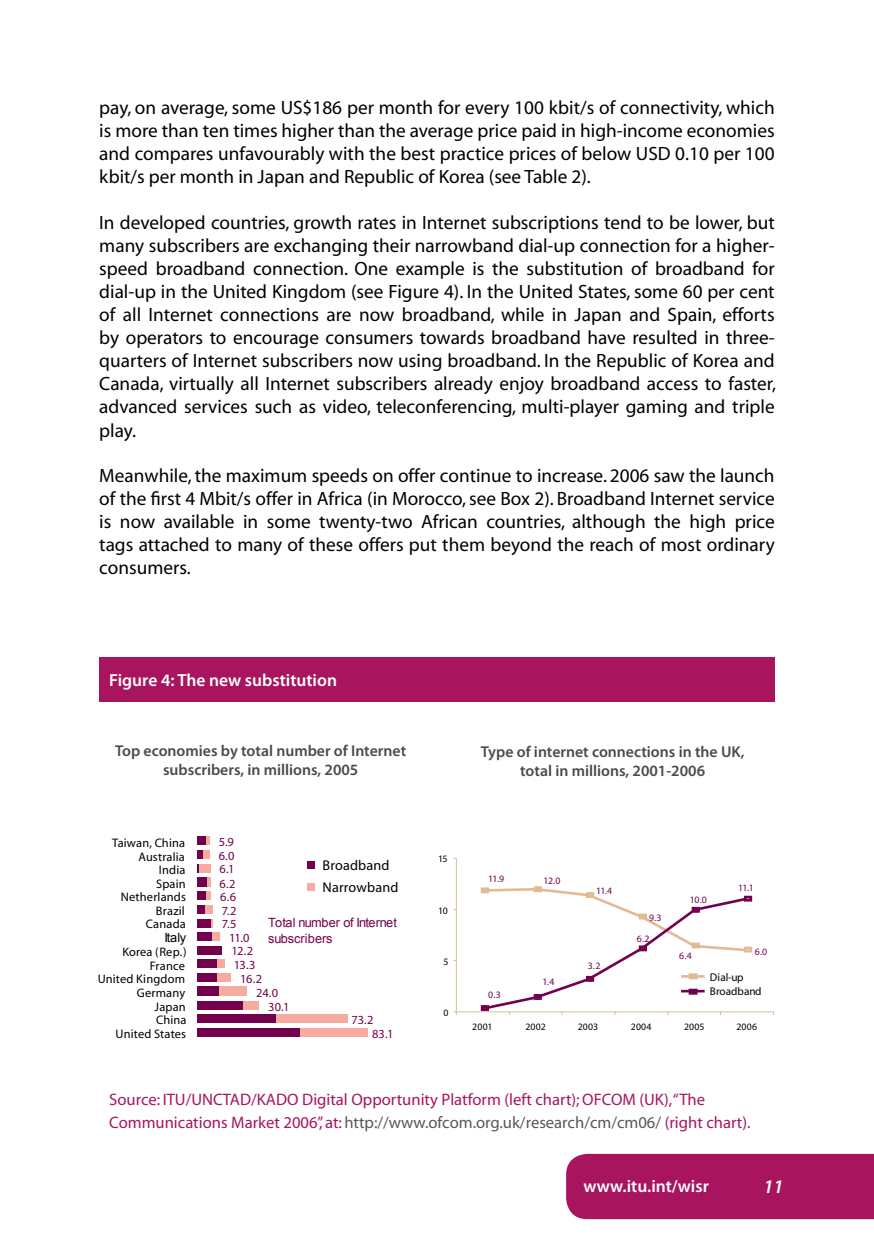
<style>
.page{position:relative;width:874px;height:1241px;background:#fff}
.page>*{position:absolute;margin:0;border:0;box-sizing:border-box;transform-origin:0 0}
.t1{font:19.25px/23.1px "Myriad";color:#000;text-align:justify}
.t2{font:italic 600 19.25px "Myriad Pro";color:#fff}
.t3{font:600 17.5px "Myriad Pro";color:#fff}
.t4{font:16.62px/22.8px "Myriad";color:#a8145e}
.t5{font:600 15.75px/18.9px "Myriad Pro";color:#4b4b4d;text-align:center}
.t6{font:14.17px/22.4px "Myriad";letter-spacing:.01em;color:#000}
.t7{font:12.78px/15.9px "Arial";letter-spacing:-.015em;color:#73004d}
.t8{font:12.78px "Arial";letter-spacing:-.03em;color:#000}
.t9{font:12.42px "Myriad";letter-spacing:.015em;color:#000}
.t10{font:12.42px "Myriad";letter-spacing:-.025em;color:#73004d}
.t11{font:11.2px/14.7px "Myriad";letter-spacing:.005em;color:#000}
.t12{font:9.8px "Myriad";letter-spacing:-.08em;color:#73004d}
.t13{font:9.8px "Myriad";color:#000}
.s1{color:#58585a}
</style>
<div class="page">
<div style="left:566px;top:1153px;width:307px;height:65px;background:#a8145e"></div>
<div style="left:197px;top:1027px;width:103px;height:9px;background:#73004d"></div>
<div style="left:197px;top:1014px;width:79px;height:9px;background:#73004d"></div>
<div style="left:197px;top:1000px;width:46px;height:9px;background:#73004d"></div>
<div style="left:197px;top:986px;width:23px;height:9px;background:#73004d"></div>
<div style="left:197px;top:972px;width:20px;height:9px;background:#73004d"></div>
<div style="left:197px;top:959px;width:19px;height:9px;background:#73004d"></div>
<div style="left:197px;top:945px;width:25px;height:9px;background:#73004d"></div>
<div style="left:197px;top:932px;width:15px;height:8px;background:#73004d"></div>
<div style="left:197px;top:918px;width:14px;height:9px;background:#73004d"></div>
<div style="left:197px;top:905px;width:8px;height:8px;background:#73004d"></div>
<div style="left:197px;top:891px;width:9px;height:9px;background:#73004d"></div>
<div style="left:197px;top:877px;width:10px;height:9px;background:#73004d"></div>
<svg style="left:197px;top:864px;width:2px;height:8px"></svg>
<div style="left:197px;top:849px;width:6px;height:9px;background:#73004d"></div>
<div style="left:197px;top:836px;width:9px;height:9px;background:#73004d"></div>
<div style="left:300px;top:1027px;width:68px;height:9px;background:#f5ab9e"></div>
<div style="left:276px;top:1014px;width:71px;height:9px;background:#f5ab9e"></div>
<div style="left:243px;top:1000px;width:16px;height:9px;background:#f5ab9e"></div>
<div style="left:220px;top:986px;width:27px;height:9px;background:#f5ab9e"></div>
<div style="left:217px;top:972px;width:14px;height:9px;background:#f5ab9e"></div>
<div style="left:216px;top:959px;width:8px;height:9px;background:#f5ab9e"></div>
<div style="left:212px;top:932px;width:8px;height:8px;background:#f5ab9e"></div>
<div style="left:205px;top:905px;width:7px;height:8px;background:#f5ab9e"></div>
<div style="left:206px;top:891px;width:5px;height:9px;background:#f5ab9e"></div>
<svg style="left:207px;top:877px;width:3px;height:9px"></svg>
<div style="left:199px;top:863px;width:11px;height:9px;background:#f5ab9e"></div>
<div style="left:203px;top:849px;width:6px;height:9px;background:#f5ab9e"></div>
<svg style="left:206px;top:836px;width:3px;height:9px"></svg>
<div style="left:308px;top:861px;width:7px;height:7px;background:#73004d"></div>
<div style="left:308px;top:883px;width:7px;height:7px;background:#f5ab9e"></div>
<div style="left:99px;top:656px;width:675px;height:45px;background:#a8145e"></div>
<hr style="left:455px;top:858px;width:1px;height:153px;background:#d6bf9c">
<hr style="left:456px;top:1011px;width:317px;height:1px;background:#d6bf9c">
<svg style="left:479px;top:886px;width:270px;height:128px"></svg>
<div style="left:480px;top:887px;width:8px;height:6px;border:5px solid #e3ba94"></div>
<div style="left:533px;top:886px;width:8px;height:6px;border:5px solid #e3ba94"></div>
<div style="left:585px;top:892px;width:9px;height:5px;border:5px solid #e3ba94"></div>
<div style="left:638px;top:913px;width:8px;height:6px;border:5px solid #e3ba94"></div>
<div style="left:691px;top:942px;width:8px;height:6px;border:5px solid #e3ba94"></div>
<div style="left:743px;top:946px;width:8px;height:6px;border:5px solid #e3ba94"></div>
<div style="left:480px;top:1004px;width:8px;height:6px;border:5px solid #73004d"></div>
<div style="left:533px;top:993px;width:8px;height:6px;border:5px solid #73004d"></div>
<div style="left:585px;top:975px;width:9px;height:6px;border:5px solid #73004d"></div>
<div style="left:638px;top:945px;width:8px;height:6px;border:5px solid #73004d"></div>
<div style="left:691px;top:906px;width:8px;height:6px;border:5px solid #73004d"></div>
<div style="left:743px;top:895px;width:8px;height:6px;border:5px solid #73004d"></div>
<hr style="left:680px;top:974px;width:24px;height:3px;background:#e3ba94">
<div style="left:688px;top:973px;width:9px;height:6px;border:5px solid #e3ba94"></div>
<hr style="left:680px;top:989px;width:24px;height:3px;background:#73004d">
<div style="left:688px;top:988px;width:9px;height:6px;border:5px solid #73004d"></div>
<p class="t1" style="left:99px;top:97px;width:676px">pay, on average, some US$186 per month for every 100 kbit/s of connectivity, which is more than ten times higher than the average price paid in high-income economies and compares unfavourably with the best practice prices of below USD 0.10 per 100 kbit/s per month in Japan and Republic of Korea (see Table 2).</p>
<p class="t1" style="left:99px;top:211px;width:677px">In developed countries, growth rates in Internet subscriptions tend to be lower, but many subscribers are exchanging their narrowband dial-up connection for a higher&shy;speed broadband connection. One example is the substitution of broadband for dial-up in the United Kingdom (see Figure 4). In the United States, some 60 per cent of all Internet connections are now broadband, while in Japan and Spain, efforts by operators to encourage consumers towards broadband have resulted in three&shy;quarters of Internet subscribers now using broadband. In the Republic of Korea and Canada, virtually all Internet subscribers already enjoy broadband access to faster, advanced services such as video, teleconferencing, multi-player gaming and triple play.</p>
<p class="t1" style="left:99px;top:465px;width:676px">Meanwhile, the maximum speeds on offer continue to increase. 2006 saw the launch of the first 4 Mbit/s offer in Africa (in Morocco, see Box 2). Broadband Internet service is now available in some twenty-two African countries, although the high price tags attached to many of these offers put them beyond the reach of most ordinary consumers.</p>
<p class="t3" style="left:109px;top:668px;width:229px">Figure 4: The new substitution</p>
<p class="t5" style="left:115px;top:740px;width:292px">Top economies by total number of Internet subscribers, in millions, 2005</p>
<p class="t5" style="left:480px;top:741px;width:265px">Type of internet connections in the UK, total in millions, 2001-2006</p>
<p class="t9" style="left:112px;top:836px;width:74px">Taiwan, China</p>
<p class="t10" style="left:219px;top:835px;width:17px">5.9</p>
<p class="t9" style="left:138px;top:850px;width:48px">Australia</p>
<p class="t9" style="left:159px;top:863px;width:28px">India</p>
<p class="t9" style="left:156px;top:877px;width:31px">Spain</p>
<p class="t9" style="left:121px;top:890px;width:67px">Netherlands</p>
<p class="t9" style="left:156px;top:904px;width:30px">Brazil</p>
<p class="t9" style="left:146px;top:917px;width:41px">Canada</p>
<p class="t8" style="left:164px;top:928px;width:23px">Italy</p>
<p class="t9" style="left:122px;top:945px;width:66px">Korea (Rep.)</p>
<p class="t9" style="left:150px;top:959px;width:37px">France</p>
<p class="t9" style="left:98px;top:972px;width:89px">United Kingdom</p>
<p class="t9" style="left:137px;top:986px;width:50px">Germany</p>
<p class="t9" style="left:154px;top:1000px;width:33px">Japan</p>
<p class="t9" style="left:156px;top:1013px;width:32px">China</p>
<p class="t10" style="left:219px;top:849px;width:17px">6.0</p>
<p class="t6" style="left:322px;top:854px;width:77px">Broadband<br>Narrowband</p>
<p class="t7" style="left:268px;top:914px;width:130px">Total number of Internet subscribers</p>
<p class="t10" style="left:219px;top:862px;width:16px">6.1</p>
<p class="t10" style="left:219px;top:877px;width:17px">6.2</p>
<p class="t10" style="left:220px;top:890px;width:17px">6.6</p>
<p class="t10" style="left:222px;top:904px;width:16px">7.2</p>
<p class="t10" style="left:222px;top:917px;width:16px">7.5</p>
<p class="t10" style="left:229px;top:931px;width:22px">11.0</p>
<p class="t10" style="left:231px;top:944px;width:23px">12.2</p>
<p class="t10" style="left:234px;top:958px;width:23px">13.3</p>
<p class="t10" style="left:240px;top:972px;width:23px">16.2</p>
<p class="t10" style="left:256px;top:986px;width:23px">24.0</p>
<p class="t10" style="left:268px;top:1000px;width:23px">30.1</p>
<p class="t10" style="left:351px;top:1013px;width:24px">73.2</p>
<p class="t9" style="left:115px;top:1027px;width:72px">United States</p>
<p class="t10" style="left:372px;top:1027px;width:23px">83.1</p>
<p class="t13" style="left:438px;top:854px;width:11px">15</p>
<p class="t13" style="left:438px;top:905px;width:11px">10</p>
<p class="t13" style="left:443px;top:956px;width:7px">5</p>
<p class="t13" style="left:443px;top:1007px;width:7px">0</p>
<p class="t12" style="left:488px;top:873px;width:17px">11.9</p>
<p class="t12" style="left:543px;top:875px;width:18px">12.0</p>
<p class="t12" style="left:488px;top:989px;width:14px">0.3</p>
<p class="t12" style="left:542px;top:977px;width:13px">1.4</p>
<p class="t12" style="left:596px;top:886px;width:18px">11.4</p>
<p class="t12" style="left:587px;top:961px;width:14px">3.2</p>
<p class="t12" style="left:649px;top:912px;width:14px">9.3</p>
<p class="t12" style="left:636px;top:933px;width:14px">6.2</p>
<p class="t12" style="left:689px;top:894px;width:19px">10.0</p>
<p class="t12" style="left:679px;top:951px;width:14px">6.4</p>
<p class="t12" style="left:737px;top:882px;width:17px">11.1</p>
<p class="t12" style="left:754px;top:946px;width:14px">6.0</p>
<p class="t11" style="left:709px;top:969px;width:53px">Dial-up<br>Broadband</p>
<p class="t13" style="left:472px;top:1021px;width:22px">2001</p>
<p class="t13" style="left:525px;top:1021px;width:22px">2002</p>
<p class="t13" style="left:577px;top:1021px;width:22px">2003</p>
<p class="t13" style="left:630px;top:1021px;width:22px">2004</p>
<p class="t13" style="left:683px;top:1021px;width:22px">2005</p>
<p class="t13" style="left:736px;top:1021px;width:22px">2006</p>
<p class="t4" style="left:109px;top:1088px;width:642px">Source: ITU/UNCTAD/KADO Digital Opportunity Platform (left chart); OFCOM (UK), “The<br>Communications Market 2006”, at: <span class="s1">http://www.ofcom.org.uk/research/cm/cm06/</span> (right chart).</p>
<p class="t3" style="left:583px;top:1175px;width:127px">www.itu.int/wisr</p>
<p class="t2" style="left:763px;top:1173px;width:9px">11</p>
</div>
